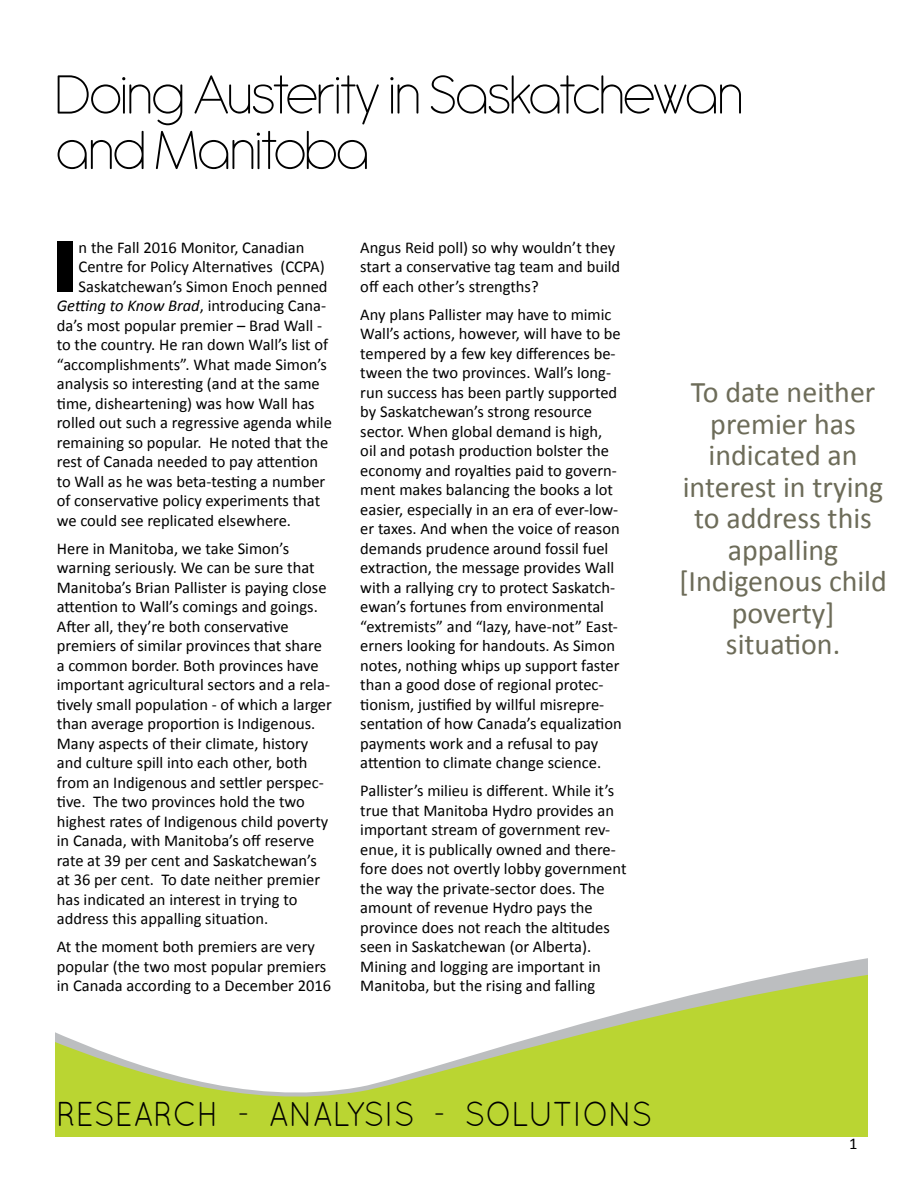
<style>
.page{position:relative;width:918px;height:1188px;background:#fff}
.page>*{position:absolute;margin:0;border:0;box-sizing:border-box;transform-origin:0 0}
.t1{font:900 70.95px "Arial";color:#000}
.t2{font:200 60px/55.5px "Antipasto";letter-spacing:-.04em;color:#000}
.t3{font:34.5px "Quicksand";color:#000;scale:.9 1}
.t4{font:30px/31.5px "Calibri";color:#6d6c59;text-align:center}
.t5{font:16.5px/19.5px "Calibri";color:#000}
.t6{font:italic 16.5px "Calibri";color:#000}
.s1{font-style:normal}
.s2{font-style:inherit}
</style>
<div class="page">
<svg style="left:56px;top:958px;width:812px;height:179px"></svg>
<h2 class="t2" style="left:55px;top:68px;width:690px">Doing Austerity in Saskatchewan and Manitoba</h2>
<h1 class="t1" style="left:51px;top:215px;width:29px">I</h1>
<p class="t5" style="left:79px;top:237px;width:227px">n the Fall 2016 Monitor, Canadian</p>
<p class="t5" style="left:79px;top:257px;width:248px">Centre for Policy Alternatives (CCPA)</p>
<p class="t5" style="left:79px;top:276px;width:250px">Saskatchewan’s Simon Enoch penned</p>
<p class="t6" style="left:57px;top:294px;width:271px">Getting to Know Brad<span class="s1">, introducing Cana-</span></p>
<p class="t5" style="left:57px;top:315px;width:267px">da’s most popular premier – Brad Wall -</p>
<p class="t5" style="left:57px;top:335px;width:273px">to the country. He ran down Wall’s list of</p>
<p class="t5" style="left:57px;top:354px;width:272px">“accomplishments”. What made Simon’s</p>
<p class="t5" style="left:57px;top:374px;width:264px">analysis so interesting (and at the same</p>
<p class="t5" style="left:57px;top:393px;width:259px">time, disheartening) was how Wall has</p>
<p class="t5" style="left:57px;top:413px;width:277px">rolled out such a regressive agenda while</p>
<p class="t5" style="left:57px;top:432px;width:273px">remaining so popular. He noted that the</p>
<p class="t5" style="left:57px;top:452px;width:263px">rest of Canada needed to pay attention</p>
<p class="t5" style="left:57px;top:471px;width:270px">to Wall as he was beta-testing a number</p>
<p class="t5" style="left:57px;top:491px;width:265px">of conservative policy experiments that</p>
<p class="t5" style="left:57px;top:510px;width:236px">we could see replicated elsewhere.</p>
<p class="t5" style="left:57px;top:538px;width:277px">Here in Manitoba, we take Simon’s warning seriously. We can be sure that Manitoba’s Brian Pallister is paying close attention to Wall’s comings and goings.<br>After all, they’re both conservative premiers of similar provinces that share a common border. Both provinces have important agricultural sectors and a rela&shy;tively small population - of which a larger than average proportion is Indigenous.<br>Many aspects of their climate, history and culture spill into each other, both from an Indigenous and settler perspec&shy;tive. The two provinces hold the two highest rates of Indigenous child poverty in Canada, with Manitoba’s off reserve rate at 39 per cent and Saskatchewan’s at 36 per cent. To date neither premier has indicated an interest in trying to address this appalling situation.</p>
<p class="t5" style="left:57px;top:937px;width:276px">At the moment both premiers are very popular (the two most popular premiers in Canada according to a December 2016</p>
<p class="t5" style="left:360px;top:237px;width:261px">Angus Reid poll) so why wouldn’t they start a conservative tag team and build off each other’s strengths?</p>
<p class="t5" style="left:360px;top:304px;width:263px">Any plans Pallister may have to mimic Wall’s actions, however, will have to be tempered by a few key differences be&shy;tween the two provinces. Wall’s long&shy;run success has been partly supported by Saskatchewan’s strong resource sector. When global demand is high, oil and potash production bolster the economy and royalties paid to govern&shy;ment makes balancing the books a lot easier, especially in an era of ever-low&shy;er taxes. And when the voice of reason demands prudence around fossil fuel extraction, the message provides Wall with a rallying cry to protect Saskatch&shy;ewan’s fortunes from environmental “extremists” and “lazy, have-not” East&shy;erners looking for handouts. As Simon notes, nothing whips up support faster than a good dose of regional protec&shy;tionism, justified by willful misrepre&shy;sentation of how Canada’s equalization payments work and a refusal to pay attention to climate change science.</p>
<p class="t5" style="left:360px;top:781px;width:268px">Pallister’s milieu is different. While it’s true that Manitoba Hydro provides an important stream of government rev&shy;enue, it is publically owned and there&shy;fore does not overtly lobby government the way the private-sector does. The amount of revenue Hydro pays the province does not reach the altitudes seen in Saskatchewan (or Alberta).<br>Mining and logging are important in Manitoba, but the rising and falling</p>
<h3 class="t4" style="left:679px;top:377px;width:209px">To date neither premier has indicated an interest in trying to address this appalling [Indigenous child poverty] situation.</h3>
<h3 class="t3" style="left:56px;top:1094px;width:664px"><span class="s2">R</span>ESEARCH - ANALYSIS - SOLUTIONS</h3>
<p class="t5" style="left:849px;top:1134px;width:10px">1</p>
</div>
